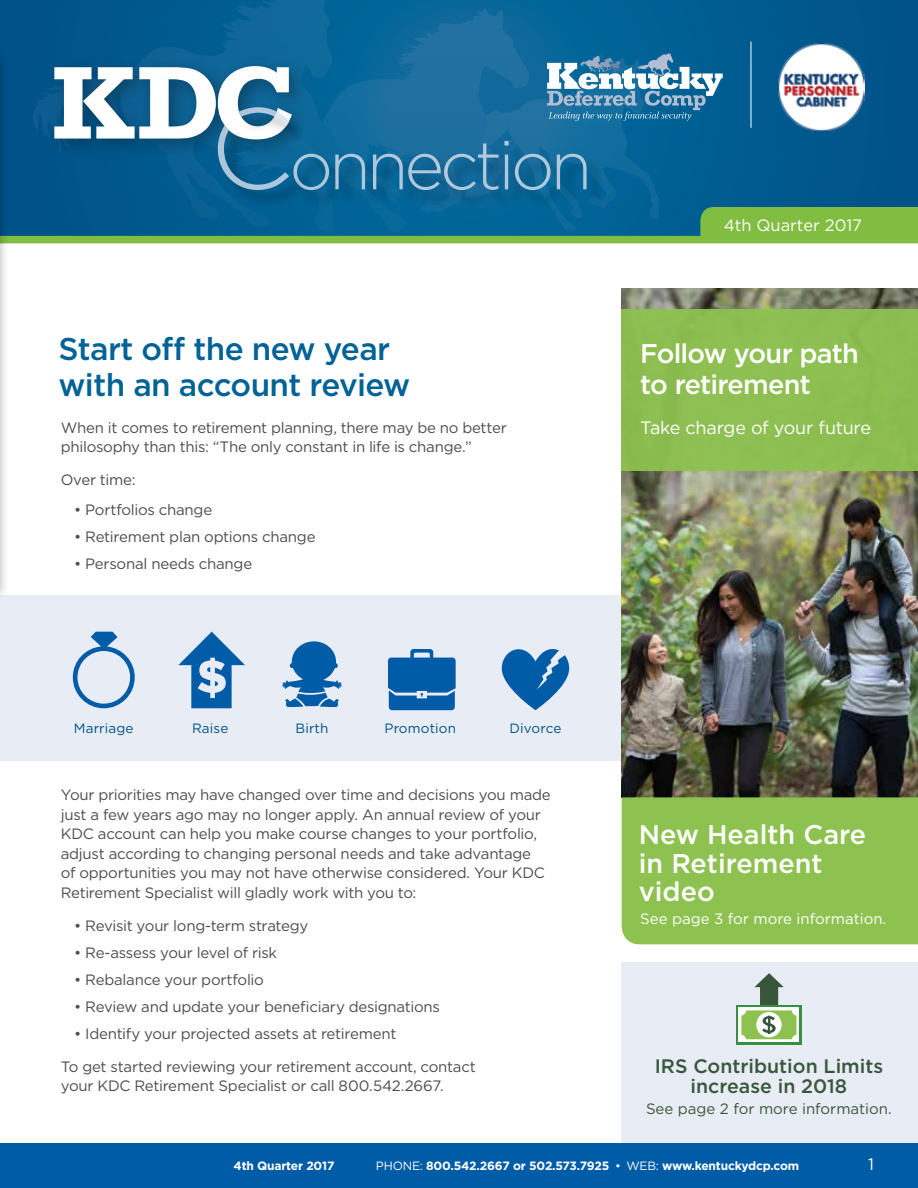
<style>
.page{position:relative;width:918px;height:1188px;background:#fff}
.page>*{position:absolute;margin:0;border:0;box-sizing:border-box;transform-origin:0 0}
.t1{font:700 105px "Rockwell";color:#fff}
.t2{font:500 31.5px/36px "Gotham";letter-spacing:-.02em;color:#006296}
.t3{font:500 27px/28.5px "Gotham";color:#fff}
.t4{font:500 27px/31.5px "Gotham";letter-spacing:-.02em;color:#fff}
.t5{font:500 19.5px/20.4px "Gotham";color:#39563c;text-align:center}
.t6{font:18px "Gotham";letter-spacing:-.015em;color:#fff}
.t7{font:16.5px "Gotham";color:#fff}
.t8{font:15px/19.5px "Gotham";letter-spacing:-.015em;color:#4d4d4f}
.t9{font:15px "Gotham";color:#fff}
.t10{font:15px "Gotham";color:#39563c}
.t11{font:13.5px "Gotham";letter-spacing:.01em;color:#005288}
.t12{font:700 12px "Gotham";letter-spacing:-.015em;color:#fff}
.s1{font-weight:400}
</style>
<div class="page">
<div style="left:0;top:1143px;width:918px;height:45px;background:#005ca7"></div>
<div style="left:0;top:596px;width:621px;height:165px;background:#e8ecf4"></div>
<svg style="left:0;top:0;width:918px;height:236px"></svg>
<svg style="left:408px;top:9px;width:122px;height:44px;fill:#1f71a1"></svg>
<svg style="left:33px;top:0;width:375px;height:234px;fill:#00598e"></svg>
<div style="left:0;top:236px;width:918px;height:7px;background:#81bd41"></div>
<div style="left:44px;top:56px;width:266px;height:104px;background:#000;opacity:.3"></div>
<div style="left:0;top:49px;width:9px;height:553px;background:#000;opacity:.3"></div>
<svg style="left:0;top:54px;width:1px;height:534px"></svg>
<div style="left:621px;top:962px;width:297px;height:181px;background:#e8ecf4"></div>
<img style="left:622px;top:289px;width:296px;height:508px">
<div style="left:622px;top:797px;width:296px;height:147px;background:#8ec250"></div>
<div style="left:622px;top:310px;width:296px;height:161px;background:#8ec250"></div>
<svg style="left:218px;top:53px;width:700px;height:183px"></svg>
<img style="left:778px;top:44px;width:87px;height:86px">
<hr style="left:751px;top:42px;width:1px;height:86px;background:#fff">
<svg style="left:73px;top:632px;width:62px;height:76px"></svg>
<svg style="left:178px;top:632px;width:67px;height:76px"></svg>
<svg style="left:502px;top:649px;width:67px;height:61px"></svg>
<svg style="left:736px;top:1005px;width:66px;height:40px"></svg>
<div style="left:739px;top:1008px;width:60px;height:34px;background:linear-gradient(to right,#fff,#fff)"></div>
<div style="left:741px;top:1010px;width:55px;height:29px;background:#8ec250;border-radius:5px"></div>
<div style="left:756px;top:1012px;width:26px;height:25px;background:#fff;border-radius:50%"></div>
<svg style="left:755px;top:973px;width:28px;height:61px"></svg>
<svg style="left:282px;top:641px;width:60px;height:66px"></svg>
<svg style="left:388px;top:649px;width:68px;height:61px"></svg>
<h1 class="t1" style="left:52px;top:40px;width:244px">KDC</h1>
<p class="t7" style="left:724px;top:214px;width:140px">4th Quarter 2017</p>
<h2 class="t2" style="left:58px;top:331px;width:353px">Start off the new year with an account review</h2>
<h3 class="t4" style="left:640px;top:337px;width:220px">Follow your path to retirement</h3>
<p class="t8" style="left:61px;top:417px;width:448px">When it comes to retirement planning, there may be no better philosophy than this: “The only constant in life is change.”</p>
<p class="t8" style="left:61px;top:470px;width:76px">Over time:</p>
<p class="t8" style="left:74px;top:500px;width:139px">• Portfolios change</p>
<p class="t8" style="left:74px;top:527px;width:243px">• Retirement plan options change</p>
<p class="t8" style="left:74px;top:554px;width:180px">• Personal needs change</p>
<p class="t11" style="left:74px;top:719px;width:61px">Marriage</p>
<p class="t11" style="left:192px;top:719px;width:38px">Raise</p>
<p class="t11" style="left:295px;top:719px;width:35px">Birth</p>
<p class="t11" style="left:385px;top:719px;width:73px">Promotion</p>
<p class="t11" style="left:510px;top:719px;width:53px">Divorce</p>
<p class="t8" style="left:61px;top:785px;width:492px">Your priorities may have changed over time and decisions you made just a few years ago may no longer apply. An annual review of your KDC account can help you make course changes to your portfolio, adjust according to changing personal needs and take advantage<br>of opportunities you may not have otherwise considered. Your KDC Retirement Specialist will gladly work with you to:</p>
<p class="t8" style="left:74px;top:915px;width:236px">• Revisit your long-term strategy</p>
<p class="t8" style="left:74px;top:942px;width:204px">• Re-assess your level of risk</p>
<p class="t8" style="left:74px;top:969px;width:191px">• Rebalance your portfolio</p>
<p class="t8" style="left:74px;top:996px;width:367px">• Review and update your beneficiary designations</p>
<p class="t8" style="left:74px;top:1023px;width:324px">• Identify your projected assets at retirement</p>
<p class="t8" style="left:61px;top:1056px;width:417px">To get started reviewing your retirement account, contact your KDC Retirement Specialist or call 800.542.2667.</p>
<p class="t6" style="left:640px;top:416px;width:232px">Take charge of your future</p>
<h3 class="t3" style="left:639px;top:820px;width:229px">New Health Care in Retirement video</h3>
<p class="t9" style="left:640px;top:909px;width:248px">See page 3 for more information.</p>
<h3 class="t5" style="left:655px;top:1055px;width:230px">IRS Contribution Limits increase in 2018</h3>
<p class="t10" style="left:646px;top:1099px;width:247px">See page 2 for more information.</p>
<p class="t12" style="left:234px;top:1158px;width:102px">4th Quarter 2017</p>
<p class="t12" style="left:376px;top:1158px;width:425px"><span class="s1">PHONE:</span> 800.542.2667 or 502.573.7925 <span class="s1">• WEB:</span> www.kentuckydcp.com</p>
<p class="t7" style="left:868px;top:1154px;width:7px">1</p>
</div>
